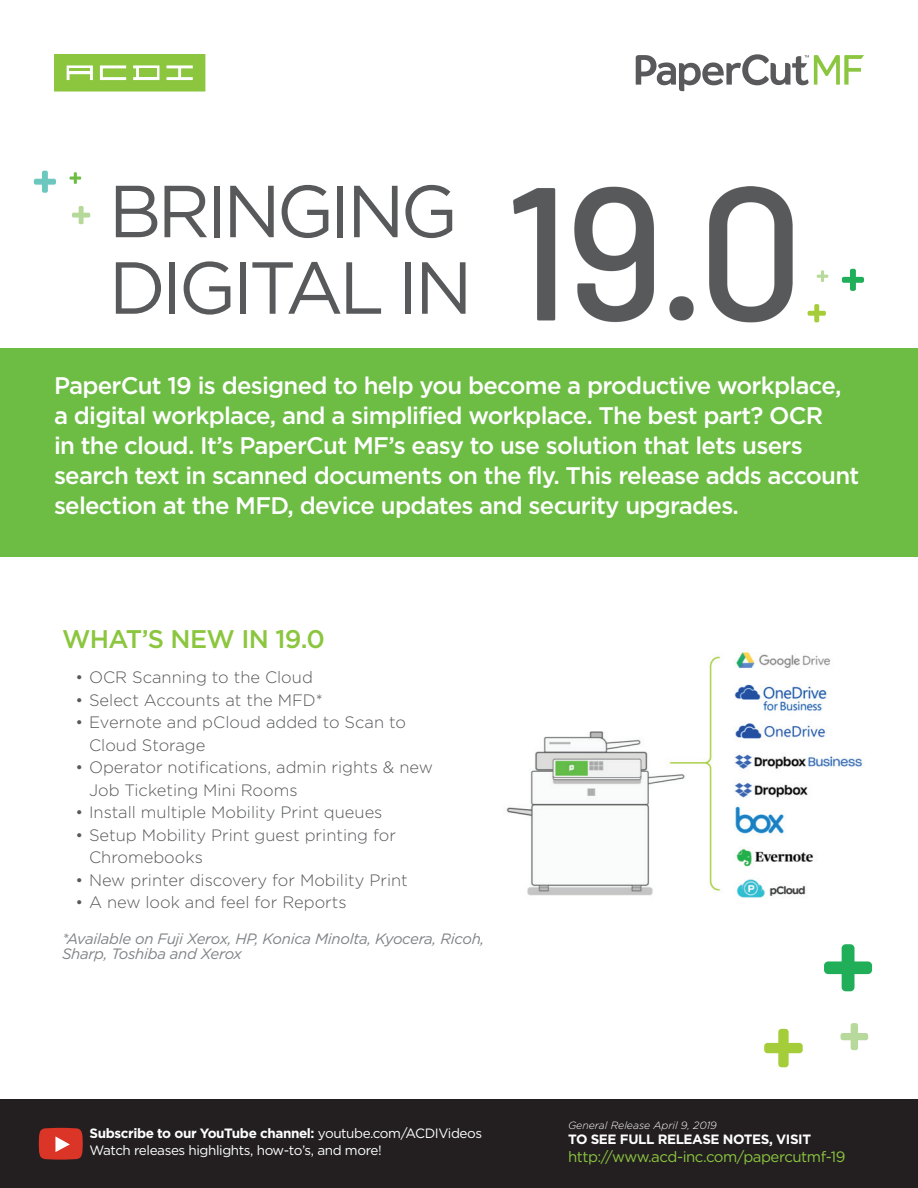
<style>
.page{position:relative;width:918px;height:1188px;background:#fff}
.page>*{position:absolute;margin:0;border:0;box-sizing:border-box;transform-origin:0 0}
.t1{font:73.5px/76.5px "Gotham HTF";letter-spacing:-.06em;color:#58595b}
.t2{font:500 25.5px "Gotham HTF";letter-spacing:-.025em;color:#8bc63e}
.t3{font:500 24px/30px "Gotham HTF";letter-spacing:-.03em;color:#fff}
.t4{font:300 16.5px/22.5px "Gotham HTF";color:#57585a}
.t5{font:italic 15px/15px "Gotham HTF";letter-spacing:-.02em;color:#808285}
.t6{font:15px "Gotham HTF";letter-spacing:-.03em;color:#8ac53f}
.t7{font:13.5px/16.6px "Gotham HTF";letter-spacing:-.03em;color:#fff}
.t8{font:700 13.5px "Gotham HTF";letter-spacing:-.03em;color:#fff}
.t9{font:italic 300 10.5px "Gotham HTF";color:#fff}
.s1{font-weight:700}
</style>
<div class="page">
<svg style="left:54px;top:54px;width:151px;height:38px;background:#9bce59"></svg>
<div style="left:0;top:1099px;width:918px;height:89px;background:#231f20"></div>
<svg style="left:39px;top:1128px;width:44px;height:32px"></svg>
<img style="left:506px;top:652px;width:357px;height:246px">
<div style="left:0;top:348px;width:918px;height:209px;background:#6dbd45"></div>
<svg style="left:636px;top:54px;width:228px;height:37px"></svg>
<img style="left:513px;top:187px;width:279px;height:135px">
<svg style="left:808px;top:304px;width:18px;height:18px"></svg>
<svg style="left:817px;top:270px;width:11px;height:12px"></svg>
<svg style="left:842px;top:269px;width:22px;height:22px"></svg>
<svg style="left:72px;top:206px;width:18px;height:18px"></svg>
<svg style="left:70px;top:172px;width:11px;height:12px"></svg>
<svg style="left:34px;top:171px;width:22px;height:22px"></svg>
<svg style="left:764px;top:1029px;width:39px;height:38px"></svg>
<svg style="left:841px;top:1023px;width:27px;height:27px"></svg>
<svg style="left:824px;top:944px;width:48px;height:47px"></svg>
<h1 class="t1" style="left:109px;top:172px;width:366px">BRINGING<br>DIGITAL IN</h1>
<p class="t3" style="left:54px;top:370px;width:807px">PaperCut 19 is designed to help you become a productive workplace, a digital workplace, and a simplified workplace. The best part? OCR<br>in the cloud. It’s PaperCut MF’s easy to use solution that lets users search text in scanned documents on the fly. This release adds account selection at the MFD, device updates and security upgrades.</p>
<h2 class="t2" style="left:62px;top:625px;width:264px">WHAT’S NEW IN 19.0</h2>
<p class="t4" style="left:76px;top:666px;width:239px">• OCR Scanning to the Cloud</p>
<p class="t4" style="left:76px;top:688px;width:249px">• Select Accounts at the MFD*</p>
<p class="t4" style="left:89px;top:711px;width:318px;text-indent:-13px">• Evernote and pCloud added to Scan to<br>Cloud Storage</p>
<p class="t4" style="left:89px;top:756px;width:345px;text-indent:-13px">• Operator notifications, admin rights &amp; new<br>Job Ticketing Mini Rooms</p>
<p class="t4" style="left:76px;top:801px;width:308px">• Install multiple Mobility Print queues</p>
<p class="t4" style="left:89px;top:823px;width:309px;text-indent:-13px">• Setup Mobility Print guest printing for<br>Chromebooks</p>
<p class="t4" style="left:76px;top:868px;width:334px">• New printer discovery for Mobility Print</p>
<p class="t4" style="left:76px;top:891px;width:273px">• A new look and feel for Reports</p>
<p class="t5" style="left:62px;top:931px;width:424px">*Available on Fuji Xerox, HP, Konica Minolta, Kyocera, Ricoh,<br>Sharp, Toshiba and Xerox</p>
<p class="t7" style="left:90px;top:1125px;width:394px"><span class="s1">Subscribe to our YouTube channel:</span> youtube.com/ACDIVideos<br>Watch releases highlights, how-to’s, and more!</p>
<p class="t9" style="left:568px;top:1119px;width:150px">General Release April 9, 2019</p>
<p class="t8" style="left:568px;top:1131px;width:245px">TO SEE FULL RELEASE NOTES, VISIT</p>
<p class="t6" style="left:568px;top:1148px;width:279px">http://www.acd-inc.com/papercutmf-19</p>
</div>
